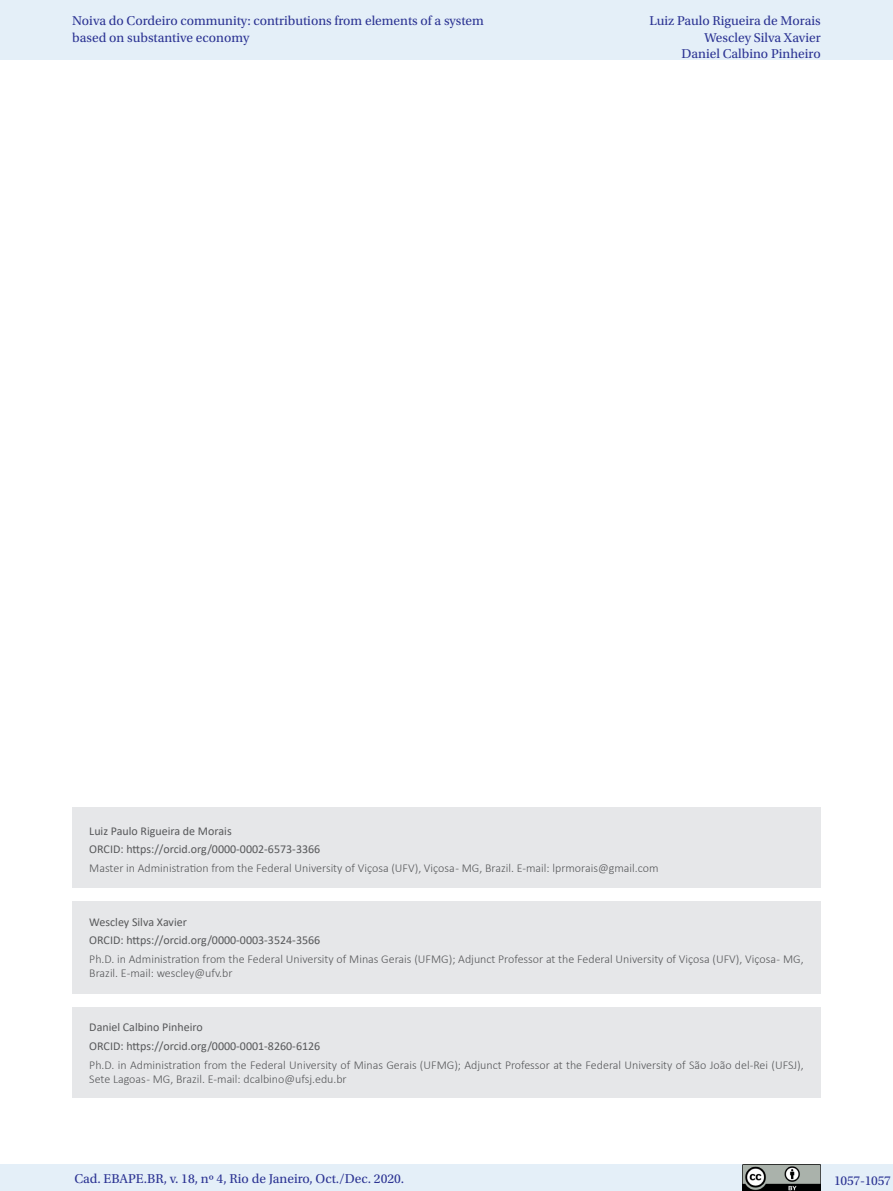
<style>
.page{position:relative;width:893px;height:1191px;background:#fff}
.page>*{position:absolute;margin:0;border:0;box-sizing:border-box;transform-origin:0 0}
.t1{font:13.5px/16.5px "Utopia Std";color:#2b3393}
.t2{font:13.5px "Utopia Std";letter-spacing:-.02em;color:#2b3393}
._06_3_nota_de_fim_au{font:300 12px/14.4px "Calibri";color:#57585a}
._06_3_nota_de_fim_au-2{font:12px "Calibri";color:#57585a}
</style>
<div class="page">
<div style="left:0;top:1164px;width:893px;height:27px;background:#e4eff8"></div>
<img style="left:743px;top:1164px;width:78px;height:27px">
<div style="left:0;top:0;width:893px;height:60px;background:#e4eff8"></div>
<div style="left:72px;top:807px;width:749px;height:290px;background:#e6e7e9"></div>
<div style="left:72px;top:993px;width:752px;height:13px;background:#fff"></div>
<div style="left:72px;top:888px;width:752px;height:13px;background:#fff"></div>
<p class="t1" style="left:72px;top:13px;width:413px">Noiva do Cordeiro community: contributions from elements of a system based on substantive economy</p>
<p class="t1" style="left:649px;top:13px;width:173px;text-align:right">Luiz Paulo Rigueira de Morais<br>Wescley Silva Xavier<br>Daniel Calbino Pinheiro</p>
<p class="_06_3_nota_de_fim_au-2" style="left:89px;top:822px;width:144px">Luiz Paulo Rigueira de Morais</p>
<p class="_06_3_nota_de_fim_au-2" style="left:89px;top:840px;width:233px">ORCID: https://orcid.org/0000-0002-6573-3366</p>
<p class="_06_3_nota_de_fim_au" style="left:89px;top:860px;width:571px">Master in Administration from the Federal University of Viçosa (UFV), Viçosa - MG, Brazil. E-mail: lprmorais@gmail.com</p>
<p class="_06_3_nota_de_fim_au-2" style="left:89px;top:913px;width:99px">Wescley Silva Xavier</p>
<p class="_06_3_nota_de_fim_au-2" style="left:89px;top:932px;width:233px">ORCID: https://orcid.org/0000-0003-3524-3566</p>
<p class="_06_3_nota_de_fim_au" style="left:89px;top:951px;width:716px">Ph.D. in Administration from the Federal University of Minas Gerais (UFMG); Adjunct Professor at the Federal University of Viçosa (UFV), Viçosa - MG,<br>Brazil. E-mail: wescley@ufv.br</p>
<p class="_06_3_nota_de_fim_au-2" style="left:89px;top:1019px;width:115px">Daniel Calbino Pinheiro</p>
<p class="_06_3_nota_de_fim_au-2" style="left:89px;top:1037px;width:233px">ORCID: https://orcid.org/0000-0001-8260-6126</p>
<p class="_06_3_nota_de_fim_au" style="left:89px;top:1057px;width:716px">Ph.D. in Administration from the Federal University of Minas Gerais (UFMG); Adjunct Professor at the Federal University of São João del-Rei (UFSJ),<br>Sete Lagoas - MG, Brazil. E-mail: dcalbino@ufsj.edu.br</p>
<p class="t1" style="left:74px;top:1170px;width:332px">Cad. EBAPE.BR, v. 18, nº 4, Rio de Janeiro, Oct./Dec. 2020.</p>
<p class="t2" style="left:834px;top:1173px;width:58px">1057-1057</p>
</div>
